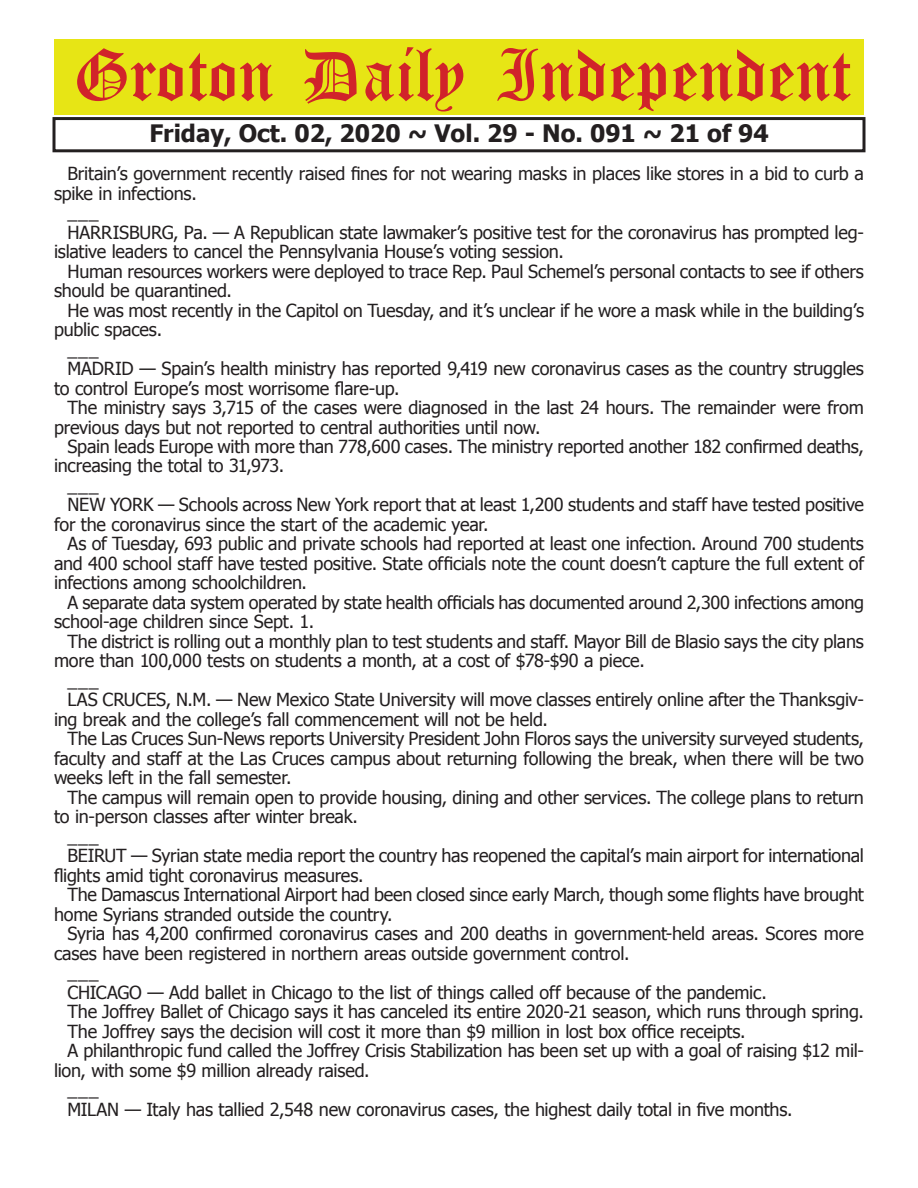
<style>
.page{position:relative;width:918px;height:1188px;background:#fff}
.page>*{position:absolute;margin:0;border:0;box-sizing:border-box;transform-origin:0 0}
.t1{font:54px "Old English Five";color:#d1232a}
.t2{font:700 24px "Tahoma";color:#231f20}
.t3{font:18px "Tahoma";letter-spacing:-.01em;color:#231f20}
</style>
<div class="page">
<div style="left:52px;top:117px;width:814px;height:35px;border:3px solid #231f20"></div>
<div style="left:54px;top:40px;width:810px;height:75px;background:#e7e515"></div>
<h1 class="t1" style="left:73px;top:50px;width:779px">Groton Daily Independent</h1>
<h2 class="t2" style="left:149px;top:116px;width:621px">Friday, Oct. 02, 2020 ~ Vol. 29 - No. 091 ~ 21 of 94</h2>
<p class="t3" style="left:68px;top:161px;width:798px">Britain’s government recently raised fines for not wearing masks in places like stores in a bid to curb a</p>
<p class="t3" style="left:54px;top:181px;width:144px">spike in infections.</p>
<p class="t3" style="left:68px;top:200px;width:33px">___</p>
<p class="t3" style="left:68px;top:220px;width:798px">HARRISBURG, Pa. — A Republican state lawmaker’s positive test for the coronavirus has prompted leg-</p>
<p class="t3" style="left:54px;top:239px;width:511px">islative leaders to cancel the Pennsylvania House’s voting session.</p>
<p class="t3" style="left:68px;top:259px;width:798px">Human resources workers were deployed to trace Rep. Paul Schemel’s personal contacts to see if others</p>
<p class="t3" style="left:54px;top:278px;width:180px">should be quarantined.</p>
<p class="t3" style="left:68px;top:298px;width:798px">He was most recently in the Capitol on Tuesday, and it’s unclear if he wore a mask while in the building’s</p>
<p class="t3" style="left:54px;top:317px;width:110px">public spaces.</p>
<p class="t3" style="left:68px;top:337px;width:33px">___</p>
<p class="t3" style="left:68px;top:356px;width:798px">MADRID — Spain’s health ministry has reported 9,419 new coronavirus cases as the country struggles</p>
<p class="t3" style="left:54px;top:376px;width:347px">to control Europe’s most worrisome flare-up.</p>
<p class="t3" style="left:68px;top:395px;width:798px">The ministry says 3,715 of the cases were diagnosed in the last 24 hours. The remainder were from</p>
<p class="t3" style="left:54px;top:415px;width:488px">previous days but not reported to central authorities until now.</p>
<p class="t3" style="left:68px;top:434px;width:798px">Spain leads Europe with more than 778,600 cases. The ministry reported another 182 confirmed deaths,</p>
<p class="t3" style="left:54px;top:454px;width:232px">increasing the total to 31,973.</p>
<p class="t3" style="left:68px;top:473px;width:33px">___</p>
<p class="t3" style="left:68px;top:493px;width:798px">NEW YORK — Schools across New York report that at least 1,200 students and staff have tested positive</p>
<p class="t3" style="left:54px;top:512px;width:436px">for the coronavirus since the start of the academic year.</p>
<p class="t3" style="left:68px;top:532px;width:798px">As of Tuesday, 693 public and private schools had reported at least one infection. Around 700 students</p>
<p class="t3" style="left:54px;top:551px;width:812px">and 400 school staff have tested positive. State officials note the count doesn’t capture the full extent of</p>
<p class="t3" style="left:54px;top:571px;width:255px">infections among schoolchildren.</p>
<p class="t3" style="left:68px;top:590px;width:798px">A separate data system operated by state health officials has documented around 2,300 infections among</p>
<p class="t3" style="left:54px;top:610px;width:262px">school-age children since Sept. 1.</p>
<p class="t3" style="left:68px;top:629px;width:798px">The district is rolling out a monthly plan to test students and staff. Mayor Bill de Blasio says the city plans</p>
<p class="t3" style="left:54px;top:649px;width:592px">more than 100,000 tests on students a month, at a cost of $78-$90 a piece.</p>
<p class="t3" style="left:68px;top:668px;width:33px">___</p>
<p class="t3" style="left:68px;top:688px;width:798px">LAS CRUCES, N.M. — New Mexico State University will move classes entirely online after the Thanksgiv-</p>
<p class="t3" style="left:54px;top:707px;width:495px">ing break and the college’s fall commencement will not be held.</p>
<p class="t3" style="left:68px;top:727px;width:798px">The Las Cruces Sun-News reports University President John Floros says the university surveyed students,</p>
<p class="t3" style="left:54px;top:746px;width:811px">faculty and staff at the Las Cruces campus about returning following the break, when there will be two</p>
<p class="t3" style="left:54px;top:766px;width:239px">weeks left in the fall semester.</p>
<p class="t3" style="left:68px;top:785px;width:798px">The campus will remain open to provide housing, dining and other services. The college plans to return</p>
<p class="t3" style="left:54px;top:805px;width:306px">to in-person classes after winter break.</p>
<p class="t3" style="left:68px;top:824px;width:33px">___</p>
<p class="t3" style="left:68px;top:844px;width:798px">BEIRUT — Syrian state media report the country has reopened the capital’s main airport for international</p>
<p class="t3" style="left:54px;top:863px;width:311px">flights amid tight coronavirus measures.</p>
<p class="t3" style="left:68px;top:883px;width:798px">The Damascus International Airport had been closed since early March, though some flights have brought</p>
<p class="t3" style="left:54px;top:902px;width:340px">home Syrians stranded outside the country.</p>
<p class="t3" style="left:68px;top:922px;width:798px">Syria has 4,200 confirmed coronavirus cases and 200 deaths in government-held areas. Scores more</p>
<p class="t3" style="left:54px;top:941px;width:577px">cases have been registered in northern areas outside government control.</p>
<p class="t3" style="left:68px;top:961px;width:33px">___</p>
<p class="t3" style="left:68px;top:980px;width:701px">CHICAGO — Add ballet in Chicago to the list of things called off because of the pandemic.</p>
<p class="t3" style="left:68px;top:1000px;width:798px">The Joffrey Ballet of Chicago says it has canceled its entire 2020-21 season, which runs through spring.</p>
<p class="t3" style="left:68px;top:1019px;width:680px">The Joffrey says the decision will cost it more than $9 million in lost box office receipts.</p>
<p class="t3" style="left:68px;top:1039px;width:798px">A philanthropic fund called the Joffrey Crisis Stabilization has been set up with a goal of raising $12 mil-</p>
<p class="t3" style="left:54px;top:1058px;width:317px">lion, with some $9 million already raised.</p>
<p class="t3" style="left:68px;top:1078px;width:33px">___</p>
<p class="t3" style="left:68px;top:1097px;width:727px">MILAN — Italy has tallied 2,548 new coronavirus cases, the highest daily total in five months.</p>
</div>
